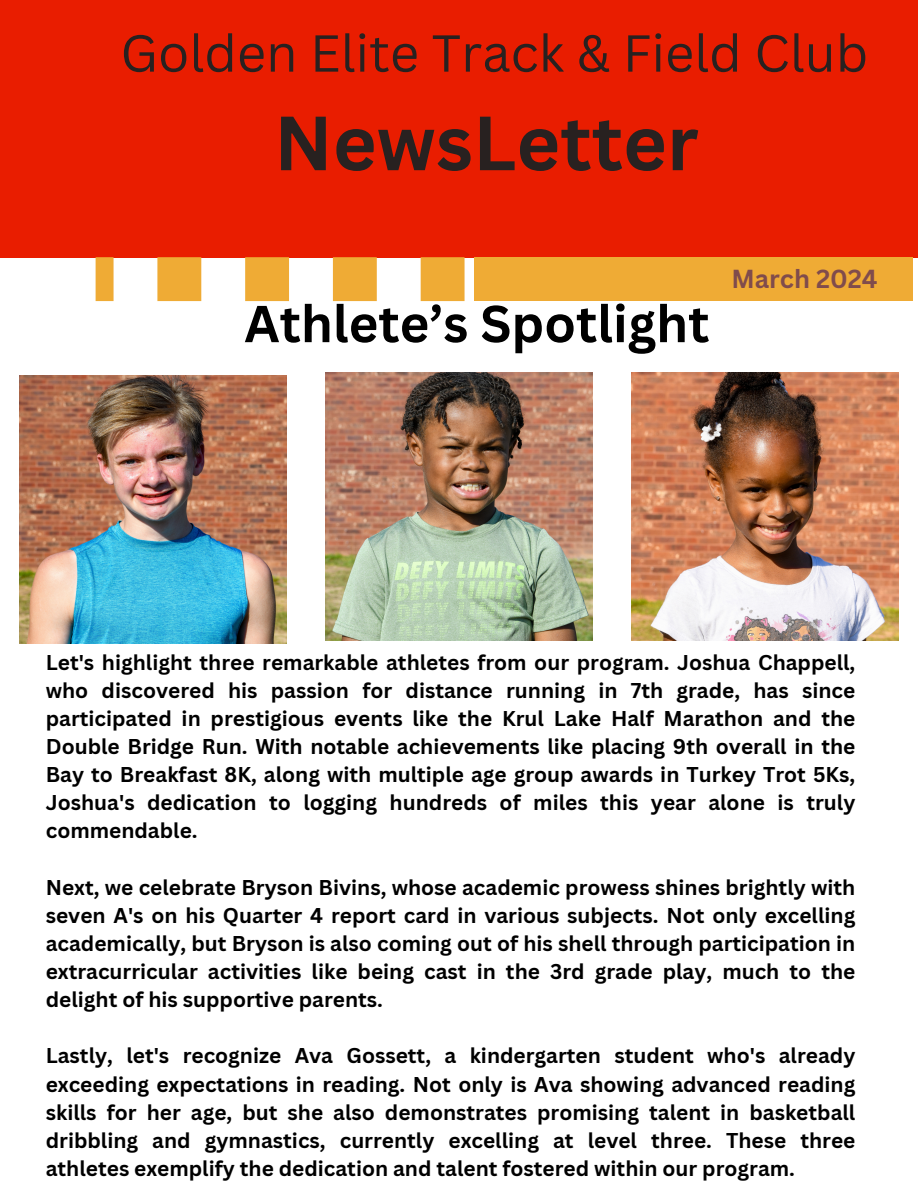
<style>
.page{position:relative;width:918px;height:1188px;background:#fff}
.page>*{position:absolute;margin:0;border:0;box-sizing:border-box;transform-origin:0 0}
.t1{font:700 75px "Canva Sans";color:#282120}
.t2{font:50.85px "Canva Sans";color:#282120}
.t3{font:700 50.85px "Canva Sans";color:#000}
.t4{font:700 25.35px "Canva Sans";color:#804c4c}
.t5{font:700 20.85px/28.2px "Canva Sans";color:#000;text-align:justify}
</style>
<div class="page">
<div style="left:0;top:0;width:918px;height:257px;background:#e91d00"></div>
<div style="left:474px;top:257px;width:439px;height:44px;background:#efab35"></div>
<svg style="left:96px;top:257px;width:369px;height:44px"></svg>
<img style="left:19px;top:376px;width:268px;height:268px">
<img style="left:325px;top:372px;width:268px;height:268px">
<img style="left:631px;top:372px;width:268px;height:268px">
<p class="t2" style="left:120px;top:17px;width:750px">Golden Elite Track &amp; Field Club</p>
<h3 class="t1" style="left:274px;top:90px;width:426px">NewsLetter</h3>
<p class="t3" style="left:244px;top:288px;width:467px">Athlete’s Spotlight</p>
<p class="t4" style="left:731px;top:261px;width:148px">March 2024</p>
<h1 class="t5" style="left:46px;top:647px;width:811px">Let's highlight three remarkable athletes from our program. Joshua Chappell, who discovered his passion for distance running in 7th grade, has since participated in prestigious events like the Krul Lake Half Marathon and the Double Bridge Run. With notable achievements like placing 9th overall in the Bay to Breakfast 8K, along with multiple age group awards in Turkey Trot 5Ks, Joshua's dedication to logging hundreds of miles this year alone is truly commendable.</h1>
<h4 class="t5" style="left:46px;top:872px;width:811px">Next, we celebrate Bryson Bivins, whose academic prowess shines brightly with seven A's on his Quarter 4 report card in various subjects. Not only excelling academically, but Bryson is also coming out of his shell through participation in extracurricular activities like being cast in the 3rd grade play, much to the delight of his supportive parents.</h4>
<h2 class="t5" style="left:46px;top:1041px;width:811px">Lastly, let's recognize Ava Gossett, a kindergarten student who's already exceeding expectations in reading. Not only is Ava showing advanced reading skills for her age, but she also demonstrates promising talent in basketball dribbling and gymnastics, currently excelling at level three. These three athletes exemplify the dedication and talent fostered within our program.</h2>
</div>
